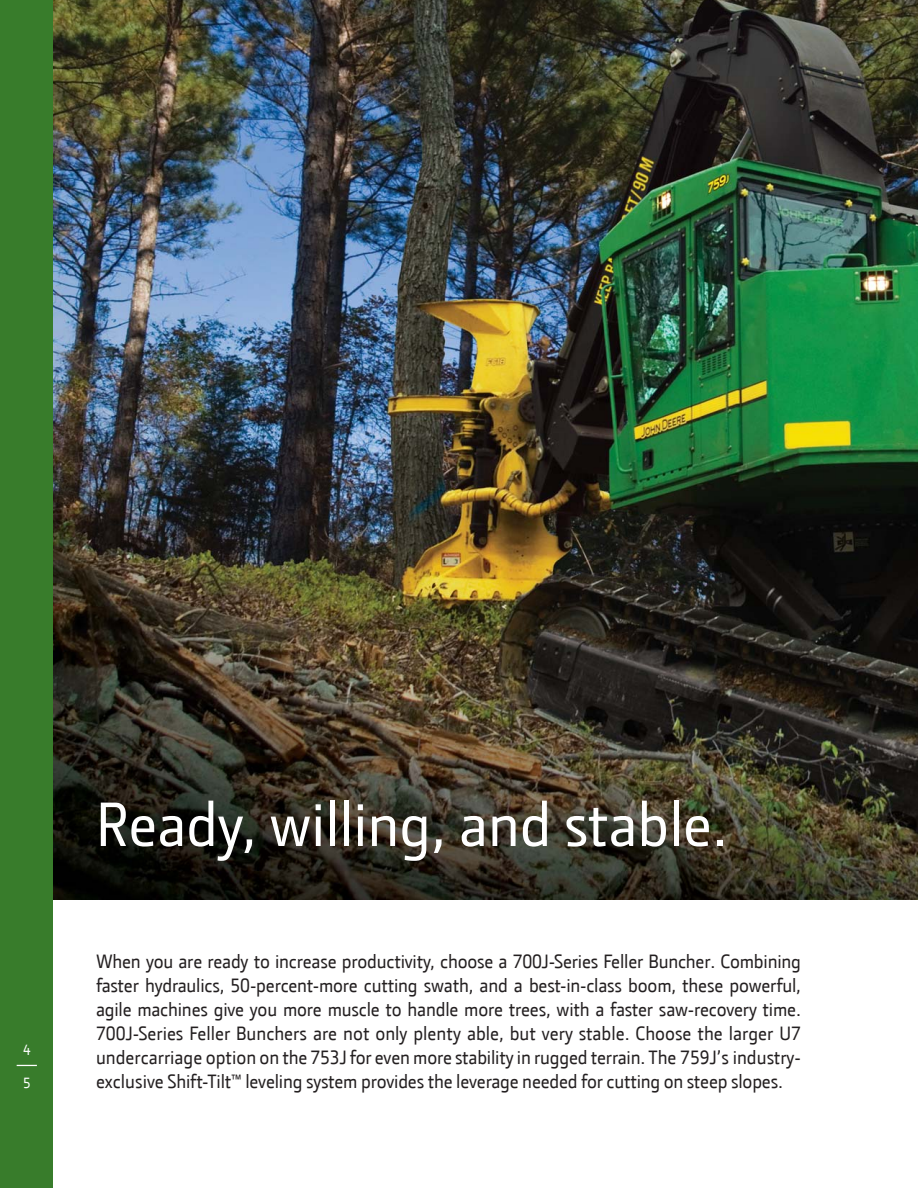
<style>
.page{position:relative;width:918px;height:1188px;background:#fff}
.page>*{position:absolute;margin:0;border:0;box-sizing:border-box;transform-origin:0 0}
.t1{font:63px "JD Sans";color:#fff}
.t2{font:19.5px/24px "JD Sans";letter-spacing:-.01em;color:#231f20;text-align:justify}
.t3{font:15px "JD Sans";color:#fff}
</style>
<div class="page">
<img style="left:53px;top:0;width:865px;height:900px">
<div style="left:0;top:0;width:53px;height:1188px;background:#387c2b"></div>
<svg style="left:17px;top:1065px;width:20px;height:1px"></svg>
<p class="t3" style="left:23px;top:1042px;width:9px">4</p>
<p class="t3" style="left:23px;top:1075px;width:9px">5</p>
<h1 class="t1" style="left:96px;top:789px;width:633px">Ready, willing, and stable.</h1>
<p class="t2" style="left:96px;top:950px;width:707px">When you are ready to increase productivity, choose a 700J-Series Feller Buncher. Combining faster hydraulics, 50-percent-more cutting swath, and a best-in-class boom, these powerful, agile machines give you more muscle to handle more trees, with a faster saw-recovery time.<br>700J-Series Feller Bunchers are not only plenty able, but very stable. Choose the larger U7 undercarriage option on the 753J for even more stability in rugged terrain. The 759J’s industry&shy;exclusive Shift-Tilt™ leveling system provides the leverage needed for cutting on steep slopes.</p>
</div>
